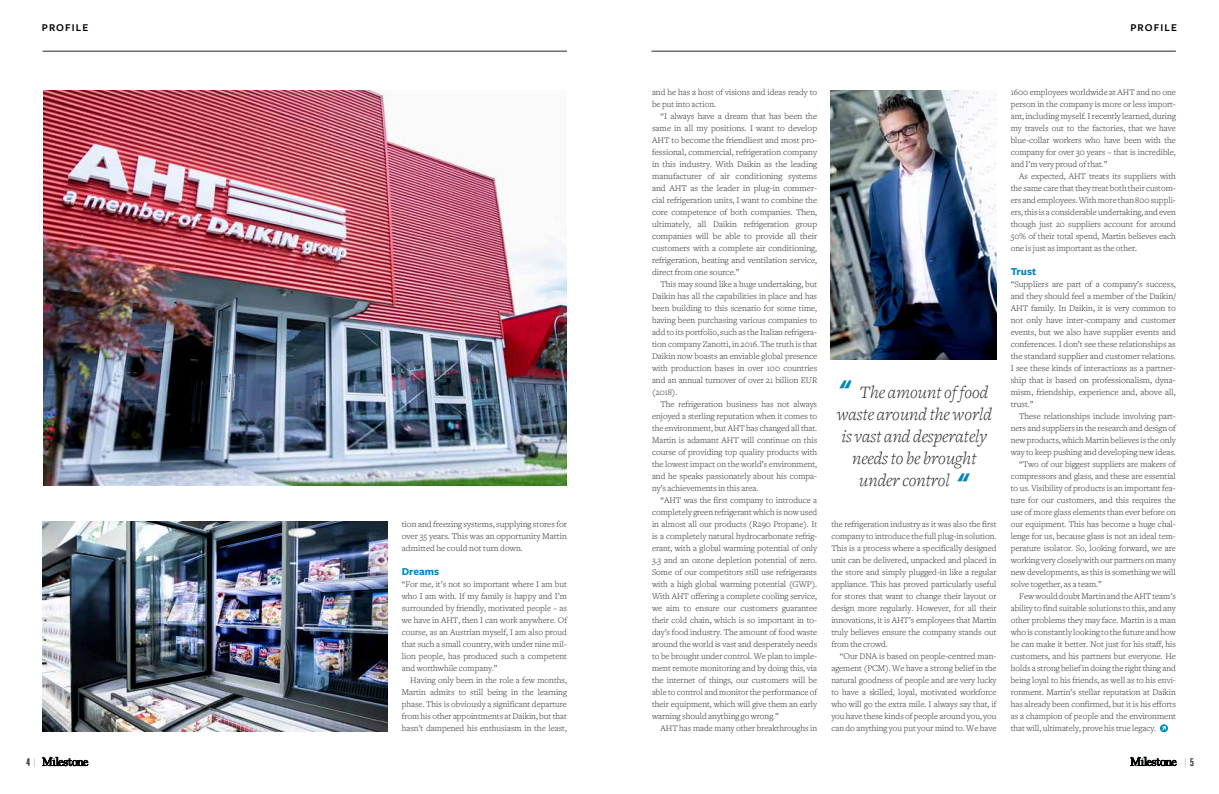
<style>
.page{position:relative;width:1219px;height:794px;background:#fff}
.page>*{position:absolute;margin:0;border:0;box-sizing:border-box;transform-origin:0 0}
.t1{font:italic 300 18px/22px "Freight Text";color:#292829;text-align:center}
.t2{font:700 11px "Freight Sans Pro";color:#08b}
.t3{font:600 10.8px "Freight Sans Pro";letter-spacing:.1em;color:#000}
.t4{font:700 10px "Trump Gothic West";color:#292829}
.t5{font:300 10px "Freight Disp Pro";color:#292829}
.t6{font:300 9px/12px "Freight Text";color:#292829;text-align:justify}
.s1{font-family:"Trump Gothic West";font-weight:700;font-style:normal;font-size:36px;color:#08b}
.s2{font-family:"Freight Disp Pro";font-weight:500;font-style:italic}
.s3{font-family:"Trump Gothic West";font-weight:700}
</style>
<div class="page">
<svg style="left:43px;top:757px;width:45px;height:9px"></svg>
<svg style="left:1131px;top:757px;width:45px;height:8px"></svg>
<hr style="left:43px;top:51px;width:524px;height:1px;background:#292829">
<hr style="left:651px;top:51px;width:525px;height:1px;background:#292829">
<img style="left:43px;top:91px;width:524px;height:394px">
<svg style="left:1160px;top:724px;width:8px;height:8px"></svg>
<img style="left:43px;top:521px;width:344px;height:210px">
<img style="left:831px;top:91px;width:165px;height:268px">
<p class="t3" style="left:42px;top:20px;width:48px">PROFILE</p>
<p class="t3" style="left:1130px;top:20px;width:48px">PROFILE</p>
<p class="t6" style="left:402px;top:518px;width:167px">tion and freezing systems, supplying stores for over 35 years. This was an opportunity Martin admitted he could not turn down.</p>
<p class="t2" style="left:402px;top:564px;width:39px">Dreams</p>
<p class="t6" style="left:402px;top:578px;width:167px">“For me, it’s not so important where I am but who I am with. If my family is happy and I’m surrounded by friendly, motivated people – as we have in AHT, then I can work anywhere. Of course, as an Austrian myself, I am also proud that such a small country, with under nine mil&shy;lion people, has produced such a competent and worthwhile company.”</p>
<p class="t6" style="left:402px;top:674px;width:167px;text-indent:9px">Having only been in the role a few months, Martin admits to still being in the learning phase. This is obviously a significant departure from his other appointments at Daikin, but that hasn’t dampened his enthusiasm in the least,</p>
<p class="t6" style="left:652px;top:86px;width:167px">and he has a host of visions and ideas ready to be put into action.</p>
<p class="t6" style="left:652px;top:110px;width:167px;text-indent:9px">“I always have a dream that has been the same in all my positions. I want to develop AHT to become the friendliest and most pro&shy;fessional, commercial, refrigeration company in this industry. With Daikin as the leading manufacturer of air conditioning systems and AHT as the leader in plug-in commer&shy;cial refrigeration units, I want to combine the core competence of both companies. Then, ultimately, all Daikin refrigeration group companies will be able to provide all their customers with a complete air conditioning, refrigeration, heating and ventilation service, direct from one source.”</p>
<p class="t6" style="left:652px;top:278px;width:167px;text-indent:9px">This may sound like a huge undertaking, but Daikin has all the capabilities in place and has been building to this scenario for some time, having been purchasing various companies to add to its portfolio, such as the Italian refrigera&shy;tion company Zanotti, in 2016. The truth is that Daikin now boasts an enviable global presence with production bases in over 100 countries and an annual turnover of over 21 billion EUR (2018).</p>
<p class="t6" style="left:652px;top:398px;width:167px;text-indent:9px">The refrigeration business has not always enjoyed a sterling reputation when it comes to the environment, but AHT has changed all that.<br>Martin is adamant AHT will continue on this course of providing top quality products with the lowest impact on the world’s environment, and he speaks passionately about his compa&shy;ny’s achievements in this area.</p>
<p class="t6" style="left:652px;top:494px;width:167px;text-indent:9px">“AHT was the first company to introduce a completely green refrigerant which is now used in almost all our products (R290 Propane). It is a completely natural hydrocarbonate refrig&shy;erant, with a global warming potential of only 3.3 and an ozone depletion potential of zero.<br>Some of our competitors still use refrigerants with a high global warming potential (GWP).<br>With AHT offering a complete cooling service, we aim to ensure our customers guarantee their cold chain, which is so important in to&shy;day’s food industry. The amount of food waste around the world is vast and desperately needs to be brought under control. We plan to imple&shy;ment remote monitoring and by doing this, via the internet of things, our customers will be able to control and monitor the performance of their equipment, which will give them an early warning should anything go wrong.”</p>
<p class="t6" style="left:660px;top:722px;width:158px">AHT has made many other breakthroughs in</p>
<h1 class="t1" style="left:837px;top:381px;width:157px"><span class="s1">“</span> The amount of food waste around the world is vast and desperately needs to be brought under control <span class="s1">“</span></h1>
<p class="t6" style="left:831px;top:518px;width:167px">the refrigeration industry as it was also the first company to introduce the full plug-in solution.<br>This is a process where a specifically designed unit can be delivered, unpacked and placed in the store and simply plugged-in like a regular appliance. This has proved particularly useful for stores that want to change their layout or design more regularly. However, for all their innovations, it is AHT’s employees that Martin truly believes ensure the company stands out from the crowd.</p>
<p class="t6" style="left:831px;top:650px;width:167px;text-indent:9px">“Our DNA is based on people-centred man&shy;agement (PCM). We have a strong belief in the natural goodness of people and are very lucky to have a skilled, loyal, motivated workforce who will go the extra mile. I always say that, if you have these kinds of people around you, you can do anything you put your mind to. We have</p>
<p class="t6" style="left:1011px;top:86px;width:167px">1600 employees worldwide at AHT and no one person in the company is more or less import&shy;ant, including myself. I recently learned, during my travels out to the factories, that we have blue-collar workers who have been with the company for over 30 years – that is incredible, and I’m very proud of that.”</p>
<p class="t6" style="left:1011px;top:170px;width:167px;text-indent:9px">As expected, AHT treats its suppliers with the same care that they treat both their custom&shy;ers and employees. With more than 800 suppli&shy;ers, this is a considerable undertaking, and even though just 20 suppliers account for around 50% of their total spend, Martin believes each one is just as important as the other.</p>
<p class="t2" style="left:1011px;top:264px;width:27px">Trust</p>
<p class="t6" style="left:1011px;top:278px;width:167px">“Suppliers are part of a company’s success, and they should feel a member of the Daikin/ AHT family. In Daikin, it is very common to not only have inter-company and customer events, but we also have supplier events and conferences. I don’t see these relationships as the standard supplier and customer relations.<br>I see these kinds of interactions as a partner&shy;ship that is based on professionalism, dyna&shy;mism, friendship, experience and, above all, trust.”</p>
<p class="t6" style="left:1019px;top:410px;width:158px">These relationships include involving part-</p>
<p class="t6" style="left:1011px;top:422px;width:167px">ners and suppliers in the research and design of</p>
<p class="t6" style="left:1011px;top:434px;width:167px">new products, which Martin believes is the only</p>
<p class="t6" style="left:1011px;top:446px;width:167px">way to keep pushing and developing new ideas.</p>
<p class="t6" style="left:1019px;top:458px;width:158px">“Two of our biggest suppliers are makers of</p>
<p class="t6" style="left:1011px;top:470px;width:167px">compressors and glass, and these are essential</p>
<p class="t6" style="left:1011px;top:482px;width:167px">to us. Visibility of products is an important fea-</p>
<p class="t6" style="left:1011px;top:494px;width:167px">ture for our customers, and this requires the</p>
<p class="t6" style="left:1011px;top:506px;width:167px">use of more glass elements than ever before on</p>
<p class="t6" style="left:1011px;top:518px;width:167px">our equipment. This has become a huge chal-</p>
<p class="t6" style="left:1011px;top:530px;width:167px">lenge for us, because glass is not an ideal tem-</p>
<p class="t6" style="left:1011px;top:542px;width:167px">perature isolator. So, looking forward, we are</p>
<p class="t6" style="left:1011px;top:554px;width:167px">working very closely with our partners on many</p>
<p class="t6" style="left:1011px;top:566px;width:167px">new developments, as this is something we will</p>
<p class="t6" style="left:1011px;top:578px;width:93px">solve together, as a team.”</p>
<p class="t6" style="left:1019px;top:590px;width:158px">Few would doubt Martin and the AHT team’s</p>
<p class="t6" style="left:1011px;top:602px;width:167px">ability to find suitable solutions to this, and any</p>
<p class="t6" style="left:1011px;top:614px;width:167px">other problems they may face. Martin is a man</p>
<p class="t6" style="left:1011px;top:626px;width:167px">who is constantly looking to the future and how</p>
<p class="t6" style="left:1011px;top:638px;width:167px">he can make it better. Not just for his staff, his</p>
<p class="t6" style="left:1011px;top:650px;width:167px">customers, and his partners but everyone. He</p>
<p class="t6" style="left:1011px;top:662px;width:167px">holds a strong belief in doing the right thing and</p>
<p class="t6" style="left:1011px;top:674px;width:167px">being loyal to his friends, as well as to his envi-</p>
<p class="t6" style="left:1011px;top:686px;width:167px">ronment. Martin’s stellar reputation at Daikin</p>
<p class="t6" style="left:1011px;top:698px;width:167px">has already been confirmed, but it is his efforts</p>
<p class="t6" style="left:1011px;top:710px;width:167px">as a champion of people and the environment</p>
<p class="t6" style="left:1011px;top:722px;width:147px">that will, ultimately, prove his true legacy.</p>
<p class="t4" style="left:27px;top:755px;width:10px">4 <span class="s2">|</span></p>
<p class="t5" style="left:1185px;top:756px;width:11px">| <span class="s3">5</span></p>
</div>
